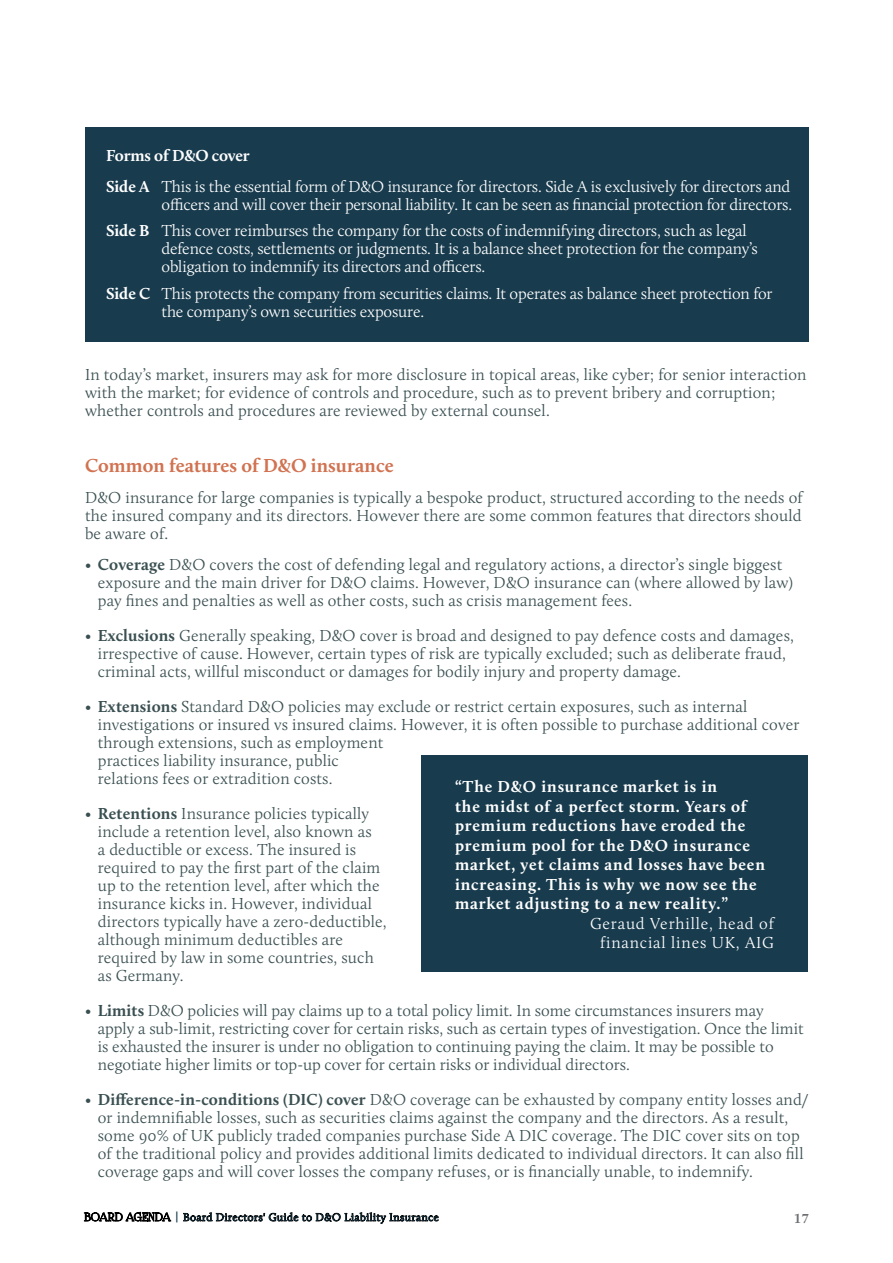
<style>
.page{position:relative;width:893px;height:1263px;background:#fff}
.page>*{position:absolute;margin:0;border:0;box-sizing:border-box;transform-origin:0 0}
.Subheads{font:700 19.5px "Calluna";color:#d17250}
.CBJ_-_Body_Copy_FO_N{font:300 16.5px/18px "Calluna";letter-spacing:.01em;color:#3a4f51}
.CBJ_-_Body_Copy_FO_N-2{font:300 16.5px/18px "Calluna";letter-spacing:-.01em;color:#fff}
.CBJ_-_Feature_Quote{font:700 16.5px/19.5px "Calluna";letter-spacing:.05em;color:#fff}
.CBJ_-_Feature_Quote-2{font:300 16.5px/19.5px "Calluna";letter-spacing:.05em;color:#fff;text-align:right}
.CBJ_-_Body_Copy_FO_N-3{font:700 16.5px "Calluna";letter-spacing:-.01em;color:#fff}
.t1{font:700 13.5px "Calluna";color:#6d6e71}
.t2{font:300 11.25px "Calluna";letter-spacing:.04em;color:#183b4d}
.s1{font-weight:700}
.s2{font-family:"Foglihten No 06";font-weight:400;color:#000}
.s3{font-family:"Gotham Narrow";font-weight:500;font-size:12px}
</style>
<div class="page">
<svg style="left:84px;top:1211px;width:87px;height:10px"></svg>
<svg style="left:183px;top:1212px;width:255px;height:12px"></svg>
<div style="left:421px;top:756px;width:387px;height:216px;background:#183b4d"></div>
<div style="left:85px;top:128px;width:724px;height:214px;background:#183b4d"></div>
<p class="CBJ_-_Body_Copy_FO_N-3" style="left:106px;top:145px;width:145px">Forms of D&amp;O cover</p>
<p class="CBJ_-_Body_Copy_FO_N-2" style="left:106px;top:177px;width:687px;text-align:right"><span class="s1">Side A</span> This is the essential form of D&amp;O insurance for directors. Side A is exclusively for directors and officers and will cover their personal liability. It can be seen as financial protection for directors.</p>
<p class="CBJ_-_Body_Copy_FO_N-2" style="left:162px;top:222px;width:598px;text-indent:-55px"><span class="s1">Side B</span> This cover reimburses the company for the costs of indemnifying directors, such as legal defence costs, settlements or judgments. It is a balance sheet protection for the company’s obligation to indemnify its directors and officers.</p>
<p class="CBJ_-_Body_Copy_FO_N-2" style="left:162px;top:284px;width:612px;text-indent:-55px"><span class="s1">Side C</span> This protects the company from securities claims. It operates as balance sheet protection for the company’s own securities exposure.</p>
<p class="CBJ_-_Body_Copy_FO_N" style="left:85px;top:365px;width:723px">In today’s market, insurers may ask for more disclosure in topical areas, like cyber; for senior interaction with the market; for evidence of controls and procedure, such as to prevent bribery and corruption; whether controls and procedures are reviewed by external counsel.</p>
<p class="Subheads" style="left:85px;top:454px;width:310px">Common features of D&amp;O insurance</p>
<p class="CBJ_-_Body_Copy_FO_N" style="left:85px;top:489px;width:719px;text-align:justify">D&amp;O insurance for large companies is typically a bespoke product, structured according to the needs of the insured company and its directors. However there are some common features that directors should be aware of.</p>
<p class="CBJ_-_Body_Copy_FO_N" style="left:98px;top:555px;width:697px;text-indent:-13px">• <span class="s1">Coverage</span> D&amp;O covers the cost of defending legal and regulatory actions, a director’s single biggest exposure and the main driver for D&amp;O claims. However, D&amp;O insurance can (where allowed by law) pay fines and penalties as well as other costs, such as crisis management fees.</p>
<p class="CBJ_-_Body_Copy_FO_N" style="left:98px;top:626px;width:698px;text-indent:-13px">• <span class="s1">Exclusions</span> Generally speaking, D&amp;O cover is broad and designed to pay defence costs and damages, irrespective of cause. However, certain types of risk are typically excluded; such as deliberate fraud, criminal acts, willful misconduct or damages for bodily injury and property damage.</p>
<p class="CBJ_-_Body_Copy_FO_N" style="left:98px;top:697px;width:703px;text-indent:-13px">• <span class="s1">Extensions</span> Standard D&amp;O policies may exclude or restrict certain exposures, such as internal investigations or insured vs insured claims. However, it is often possible to purchase additional cover through extensions, such as employment<br>practices liability insurance, public<br>relations fees or extradition costs.</p>
<p class="CBJ_-_Body_Copy_FO_N" style="left:98px;top:804px;width:290px;text-indent:-13px">• <span class="s1">Retentions</span> Insurance policies typically include a retention level, also known as<br>a deductible or excess. The insured is required to pay the first part of the claim up to the retention level, after which the insurance kicks in. However, individual directors typically have a zero-deductible, although minimum deductibles are required by law in some countries, such as Germany.</p>
<p class="CBJ_-_Body_Copy_FO_N" style="left:98px;top:1001px;width:707px;text-indent:-13px">• <span class="s1">Limits</span> D&amp;O policies will pay claims up to a total policy limit. In some circumstances insurers may apply a sub-limit, restricting cover for certain risks, such as certain types of investigation. Once the limit is exhausted the insurer is under no obligation to continuing paying the claim. It may be possible to negotiate higher limits or top-up cover for certain risks or individual directors.</p>
<p class="CBJ_-_Body_Copy_FO_N" style="left:98px;top:1090px;width:712px;text-indent:-13px">• <span class="s1">Difference-in-conditions (DIC) cover</span> D&amp;O coverage can be exhausted by company entity losses and/ or indemnifiable losses, such as securities claims against the company and the directors. As a result, some 90% of UK publicly traded companies purchase Side A DIC coverage. The DIC cover sits on top of the traditional policy and provides additional limits dedicated to individual directors. It can also fill coverage gaps and will cover losses the company refuses, or is financially unable, to indemnify.</p>
<p class="CBJ_-_Feature_Quote" style="left:455px;top:776px;width:312px">“The D&amp;O insurance market is in<br>the midst of a perfect storm. Years of premium reductions have eroded the premium pool for the D&amp;O insurance market, yet claims and losses have been increasing. This is why we now see the market adjusting to a new reality.”</p>
<p class="CBJ_-_Feature_Quote-2" style="left:590px;top:913px;width:185px">Geraud Verhille, head of financial lines UK, AIG</p>
<p class="t2" style="left:84px;top:1210px;width:356px"><span class="s2">BOARD AGENDA</span> <span class="s3">|</span> Board Directors' Guide to D&amp;O Liability Insurance</p>
<p class="t1" style="left:795px;top:1210px;width:15px">17</p>
</div>
